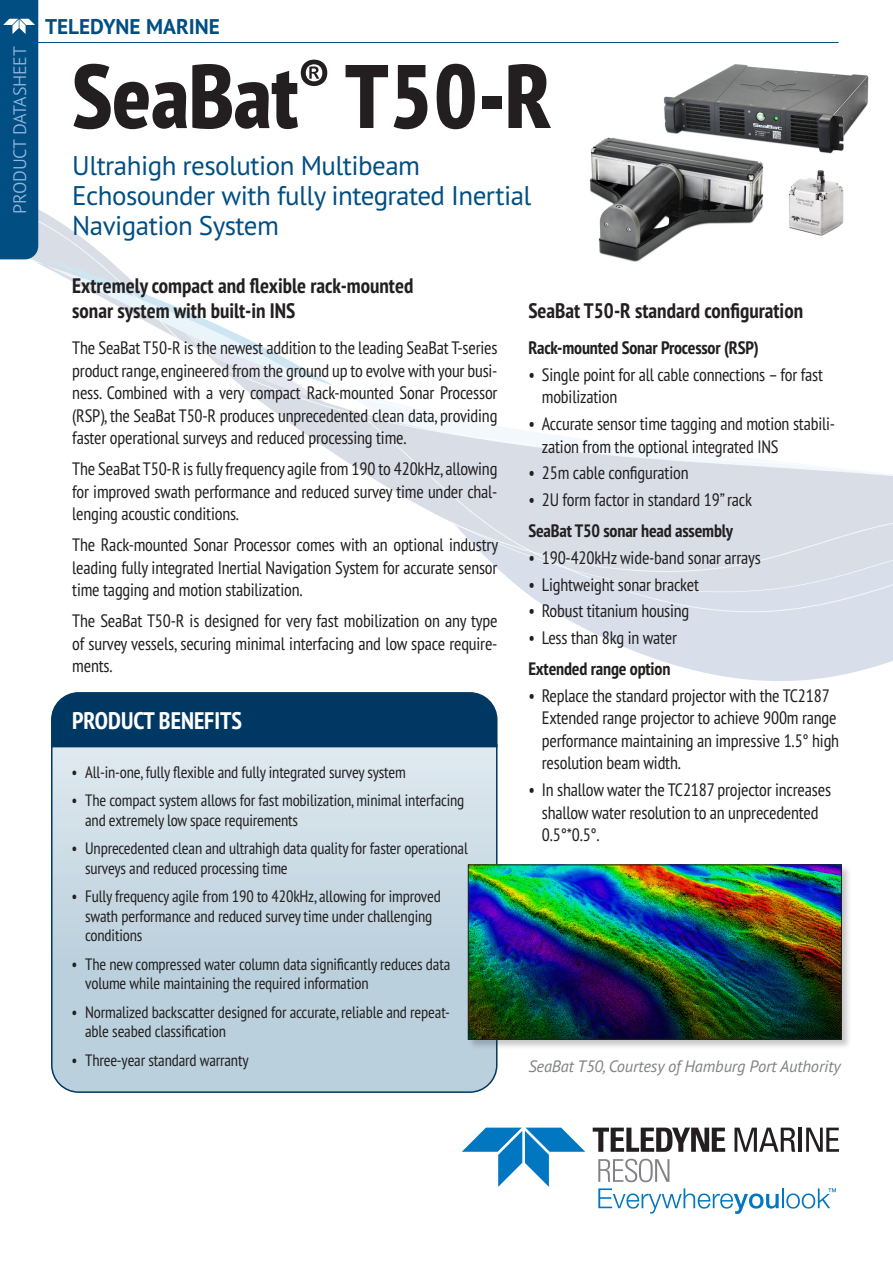
<style>
.page{position:relative;width:893px;height:1263px;background:#fff}
.page>*{position:absolute;margin:0;border:0;box-sizing:border-box;transform-origin:0 0}
.t1{font:800 condensed 90px "PT Sans Pro";color:#231f20}
.front_product_subhea{font:27px/30px "PT Sans Pro";letter-spacing:-.02em;color:#004e82}
.features_head{font:700 condensed 24px "PT Sans Pro";color:#fff}
.t2{font:700 21.3px "PT Sans Pro";color:#004e82}
.t3{font:700 condensed 21px/25.5px "PT Sans Pro";color:#231f20}
.body_text{font:condensed 18px/22.5px "PT Sans Pro";letter-spacing:-.01em;color:#231f20;text-align:justify}
.body_text-2{font:700 condensed 18px "PT Sans Pro";letter-spacing:-.01em;color:#231f20}
.t4{font:300 18px "PT Sans Pro";letter-spacing:-.01em;color:#94b7e0}
.t5{font:condensed 16.5px/19.5px "PT Sans Pro";letter-spacing:-.01em;color:#231f20}
.t6{font:italic 16.5px "PT Sans Pro";letter-spacing:-.01em;color:#808285}
</style>
<div class="page">
<svg style="left:558px;top:614px;width:335px;height:67px;fill:#d8dfeb"></svg>
<svg style="left:242px;top:386px;width:69px;height:52px"></svg>
<svg style="left:311px;top:387px;width:582px;height:227px;fill:#d9dfeb"></svg>
<svg style="left:0;top:0;width:333px;height:386px"></svg>
<hr style="left:0;top:42px;width:839px;height:1px;background:#004e82">
<svg style="left:598px;top:1188px;width:181px;height:26px"></svg>
<hr style="left:782px;top:1188px;width:2px;height:20px;background:#0077c0">
<svg style="left:786px;top:1188px;width:50px;height:20px"></svg>
<svg style="left:598px;top:1159px;width:71px;height:23px"></svg>
<svg style="left:593px;top:1127px;width:132px;height:25px"></svg>
<svg style="left:734px;top:1127px;width:61px;height:25px"></svg>
<hr style="left:798px;top:1127px;width:3px;height:25px;background:#231f20">
<svg style="left:806px;top:1127px;width:33px;height:25px"></svg>
<svg style="left:462px;top:1127px;width:123px;height:60px"></svg>
<svg style="left:51px;top:748px;width:447px;height:345px;background:#c5d6e1"></svg>
<div style="left:51px;top:692px;width:447px;height:56px;background:#003864"></div>
<img style="left:663px;top:64px;width:206px;height:90px">
<img style="left:589px;top:130px;width:191px;height:132px">
<img style="left:789px;top:170px;width:55px;height:66px">
<div style="left:467px;top:864px;width:386px;height:186px;background:#231f20;opacity:.25"></div>
<img style="left:470px;top:866px;width:370px;height:172px">
<div style="left:468px;top:864px;width:374px;height:176px;border:1px solid #231f20"></div>
<p class="t4" style="left:8px;top:214px;width:169px;rotate:-90deg">PRODUCT DATASHEET</p>
<p class="t2" style="left:45px;top:13px;width:177px">TELEDYNE MARINE</p>
<p class="t1" style="left:72px;top:37px;width:480px">SeaBat<sup>®</sup> T50-R</p>
<p class="front_product_subhea" style="left:72px;top:149px;width:461px">Ultrahigh resolution Multibeam<br>Echosounder with fully integrated Inertial<br>Navigation System</p>
<p class="t3" style="left:72px;top:272px;width:343px">Extremely compact and flexible rack-mounted sonar system with built-in INS</p>
<p class="body_text" style="left:72px;top:336px;width:427px">The SeaBat T50-R is the newest addition to the leading SeaBat T-series product range, engineered from the ground up to evolve with your busi&shy;ness. Combined with a very compact Rack-mounted Sonar Processor (RSP), the SeaBat T50-R produces unprecedented clean data, providing faster operational surveys and reduced processing time.</p>
<p class="body_text" style="left:72px;top:457px;width:427px">The SeaBat T50-R is fully frequency agile from 190 to 420kHz, allowing for improved swath performance and reduced survey time under chal&shy;lenging acoustic conditions.</p>
<p class="body_text" style="left:72px;top:533px;width:427px">The Rack-mounted Sonar Processor comes with an optional industry leading fully integrated Inertial Navigation System for accurate sensor time tagging and motion stabilization.</p>
<p class="body_text" style="left:72px;top:609px;width:427px">The SeaBat T50-R is designed for very fast mobilization on any type of survey vessels, securing minimal interfacing and low space require&shy;ments.</p>
<p class="features_head" style="left:72px;top:705px;width:171px">PRODUCT BENEFITS</p>
<p class="t5" style="left:72px;top:761px;width:336px">• All-in-one, fully flexible and fully integrated survey system</p>
<p class="t5" style="left:85px;top:790px;width:381px;text-indent:-14px">• The compact system allows for fast mobilization, minimal interfacing and extremely low space requirements</p>
<p class="t5" style="left:85px;top:838px;width:384px;text-indent:-14px">• Unprecedented clean and ultrahigh data quality for faster operational surveys and reduced processing time</p>
<p class="t5" style="left:85px;top:886px;width:357px;text-indent:-14px">• Fully frequency agile from 190 to 420kHz, allowing for improved swath performance and reduced survey time under challenging conditions</p>
<p class="t5" style="left:85px;top:953px;width:367px;text-indent:-14px">• The new compressed water column data significantly reduces data volume while maintaining the required information</p>
<p class="t5" style="left:85px;top:1001px;width:366px;text-indent:-14px">• Normalized backscatter designed for accurate, reliable and repeat&shy;able seabed classification</p>
<p class="t5" style="left:72px;top:1049px;width:178px">• Three-year standard warranty</p>
<p class="t3" style="left:528px;top:298px;width:276px">SeaBat T50-R standard configuration</p>
<p class="body_text-2" style="left:528px;top:336px;width:232px">Rack-mounted Sonar Processor (RSP)</p>
<p class="body_text" style="left:542px;top:363px;width:283px;text-indent:-14px">• Single point for all cable connections – for fast mobilization</p>
<p class="body_text" style="left:542px;top:412px;width:295px;text-indent:-14px">• Accurate sensor time tagging and motion stabili&shy;zation from the optional integrated INS</p>
<p class="body_text" style="left:528px;top:461px;width:162px">• 25m cable configuration</p>
<p class="body_text" style="left:528px;top:488px;width:225px">• 2U form factor in standard 19” rack</p>
<p class="body_text-2" style="left:528px;top:519px;width:206px">SeaBat T50 sonar head assembly</p>
<p class="body_text" style="left:528px;top:546px;width:234px">• 190-420kHz wide-band sonar arrays</p>
<p class="body_text" style="left:528px;top:572px;width:172px">• Lightweight sonar bracket</p>
<p class="body_text" style="left:528px;top:599px;width:163px">• Robust titanium housing</p>
<p class="body_text" style="left:528px;top:626px;width:150px">• Less than 8kg in water</p>
<p class="body_text-2" style="left:528px;top:657px;width:144px">Extended range option</p>
<p class="body_text" style="left:542px;top:684px;width:299px;text-align:left;text-indent:-14px">• Replace the standard projector with the TC2187<br>Extended range projector to achieve 900m range performance maintaining an impressive 1.5° high resolution beam width.</p>
<p class="body_text" style="left:542px;top:778px;width:291px;text-align:left;text-indent:-14px">• In shallow water the TC2187 projector increases shallow water resolution to an unprecedented<br>0.5°*0.5°.</p>
<p class="t6" style="left:528px;top:1055px;width:314px">SeaBat T50, Courtesy of Hamburg Port Authority</p>
</div>
